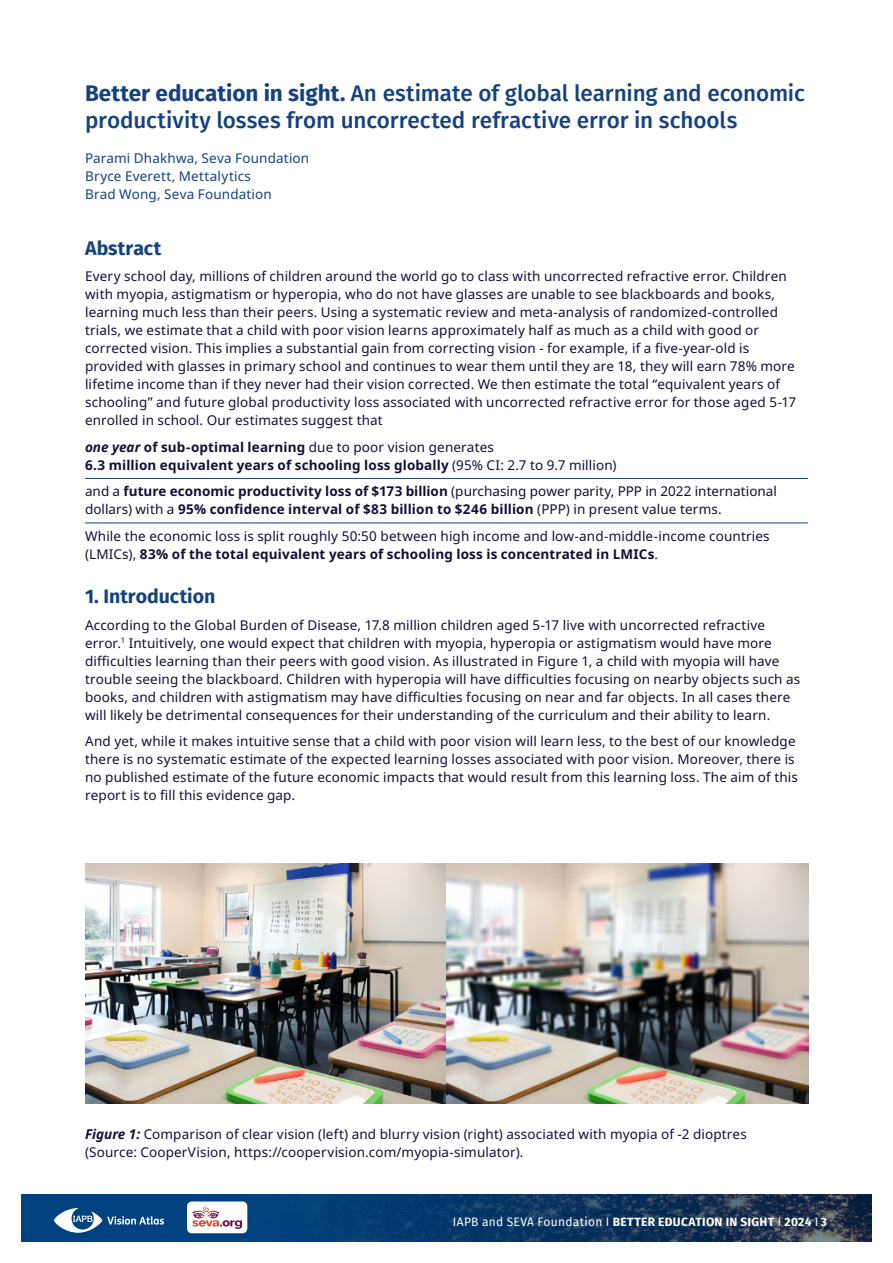
<style>
.page{position:relative;width:893px;height:1263px;background:#fff}
.page>*{position:absolute;margin:0;border:0;box-sizing:border-box;transform-origin:0 0}
.Heading{font:500 22.5px/27px "Fira Sans";letter-spacing:-.005em;color:#16437e}
.Header_small{font:700 19.5px "Fira Sans";color:#16437e}
.BODY{font:13.5px/18px "Noto Sans";letter-spacing:.01em;color:#160e37}
.BODY-2{font:700 13.5px/18px "Noto Sans";letter-spacing:.01em;color:#160e37}
.Figure_caption{font:13.5px/18px "Noto Sans";letter-spacing:.01em;color:#160e37}
.BODY-3{font:13.5px "Noto Sans";letter-spacing:.01em;color:#16437e}
.t1{font:700 12px "Fira Sans";letter-spacing:.025em;color:#fff}
.s1{font-weight:700}
.s2{font-style:italic}
.s3{font-weight:400}
.s4{font-weight:700;font-style:italic}
</style>
<div class="page">
<img style="left:21px;top:1194px;width:851px;height:48px">
<svg style="left:54px;top:1208px;width:110px;height:25px"></svg>
<div style="left:187px;top:1201px;width:60px;height:32px;background:#fff;border-radius:5px"></div>
<svg style="left:192px;top:1206px;width:50px;height:23px"></svg>
<hr style="left:85px;top:478px;width:723px;height:1px;background:#16437e">
<hr style="left:85px;top:523px;width:723px;height:1px;background:#16437e">
<img style="left:85px;top:863px;width:723px;height:240px">
<p class="Heading" style="left:85px;top:78px;width:721px"><span class="s1">Better education in sight.</span> An estimate of global learning and economic productivity losses from uncorrected refractive error in schools</p>
<p class="BODY-3" style="left:85px;top:148px;width:226px">Parami Dhakhwa, Seva Foundation</p>
<p class="BODY-3" style="left:85px;top:166px;width:167px">Bryce Everett, Mettalytics</p>
<p class="BODY-3" style="left:85px;top:184px;width:188px">Brad Wong, Seva Foundation</p>
<p class="Header_small" style="left:85px;top:231px;width:78px">Abstract</p>
<p class="BODY" style="left:85px;top:268px;width:713px">Every school day, millions of children around the world go to class with uncorrected refractive error. Children with myopia, astigmatism or hyperopia, who do not have glasses are unable to see blackboards and books, learning much less than their peers. Using a systematic review and meta-analysis of randomized-controlled trials, we estimate that a child with poor vision learns approximately half as much as a child with good or corrected vision. This implies a substantial gain from correcting vision - for example, if a five-year-old is provided with glasses in primary school and continues to wear them until they are 18, they will earn 78% more lifetime income than if they never had their vision corrected. We then estimate the total “equivalent years of schooling” and future global productivity loss associated with uncorrected refractive error for those aged 5-17 enrolled in school. Our estimates suggest that</p>
<p class="BODY-2" style="left:85px;top:438px;width:533px"><span class="s2">one year</span> of sub-optimal learning <span class="s3">due to poor vision generates<br></span>6.3 million equivalent years of schooling loss globally <span class="s3">(95% CI: 2.7 to 9.7 million)</span></p>
<p class="BODY-2" style="left:85px;top:483px;width:693px"><span class="s3">and a</span> future economic productivity loss of $173 billion <span class="s3">(purchasing power parity, PPP in 2022 international dollars) with a</span> 95% confidence interval of $83 billion to $246 billion <span class="s3">(PPP) in present value terms.</span></p>
<p class="BODY" style="left:85px;top:527px;width:686px">While the economic loss is split roughly 50:50 between high income and low-and-middle-income countries (LMICs), <span class="s1">83% of the total equivalent years of schooling loss is concentrated in LMICs</span>.</p>
<p class="Header_small" style="left:85px;top:580px;width:132px">1. Introduction</p>
<p class="BODY" style="left:85px;top:616px;width:717px">According to the Global Burden of Disease, 17.8 million children aged 5-17 live with uncorrected refractive error.<sup>1</sup> Intuitively, one would expect that children with myopia, hyperopia or astigmatism would have more difficulties learning than their peers with good vision. As illustrated in Figure 1, a child with myopia will have trouble seeing the blackboard. Children with hyperopia will have difficulties focusing on nearby objects such as books, and children with astigmatism may have difficulties focusing on near and far objects. In all cases there will likely be detrimental consequences for their understanding of the curriculum and their ability to learn.</p>
<p class="BODY" style="left:85px;top:733px;width:714px">And yet, while it makes intuitive sense that a child with poor vision will learn less, to the best of our knowledge there is no systematic estimate of the expected learning losses associated with poor vision. Moreover, there is no published estimate of the future economic impacts that would result from this learning loss. The aim of this report is to fill this evidence gap.</p>
<p class="Figure_caption" style="left:85px;top:1125px;width:663px"><span class="s4">Figure 1:</span> Comparison of clear vision (left) and blurry vision (right) associated with myopia of -2 dioptres (Source: CooperVision, https://coopervision.com/myopia-simulator).</p>
<p class="t1" style="left:453px;top:1211px;width:375px"><span class="s3">IAPB and SEVA Foundation Ι</span> BETTER EDUCATION IN SIGHT <span class="s3">Ι</span> 2024 <span class="s3">Ι</span> 3</p>
</div>
